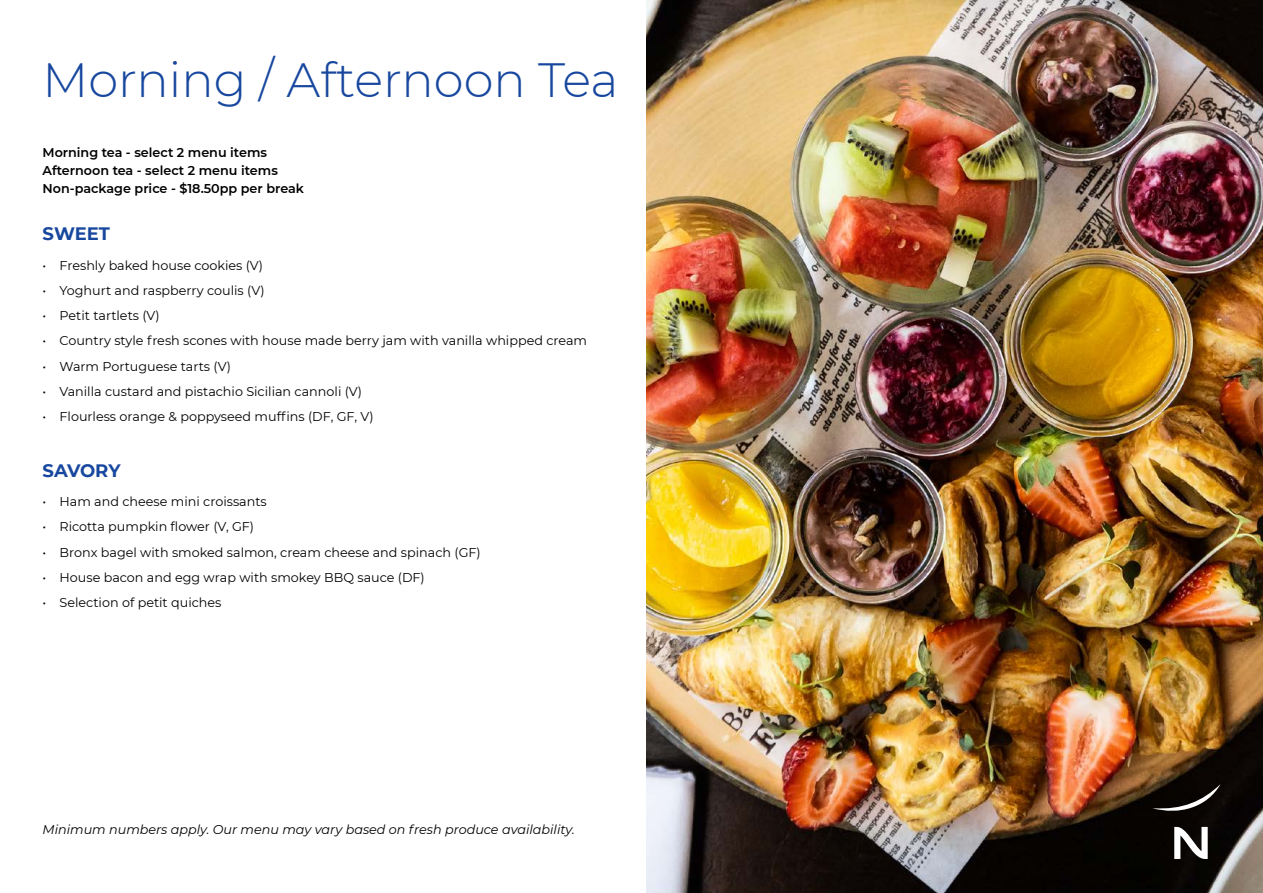
<style>
.page{position:relative;width:1263px;height:893px;background:#fff}
.page>*{position:absolute;margin:0;border:0;box-sizing:border-box;transform-origin:0 0}
.t1{font:300 48px "Montserrat";color:#17479e}
.t2{font:700 18px "Montserrat";color:#17479e}
.t3{font:12.75px "Montserrat";color:#000}
.t4{font:600 12.75px/18px "Montserrat";color:#000}
.t5{font:italic 12.75px "Montserrat";color:#000}
</style>
<div class="page">
<img style="left:646px;top:0;width:617px;height:893px">
<svg style="left:1152px;top:784px;width:68px;height:31px"></svg>
<svg style="left:1174px;top:827px;width:34px;height:32px"></svg>
<h1 class="t1" style="left:43px;top:48px;width:577px">Morning / Afternoon Tea</h1>
<p class="t4" style="left:43px;top:143px;width:263px">Morning tea - select 2 menu items<br>Afternoon tea - select 2 menu items<br>Non-package price - $18.50pp per break</p>
<h2 class="t2" style="left:43px;top:221px;width:69px">SWEET</h2>
<p class="t3" style="left:43px;top:256px;width:222px">• Freshly baked house cookies (V)</p>
<p class="t3" style="left:43px;top:281px;width:224px">• Yoghurt and raspberry coulis (V)</p>
<p class="t3" style="left:43px;top:307px;width:119px">• Petit tartlets (V)</p>
<p class="t3" style="left:43px;top:332px;width:546px">• Country style fresh scones with house made berry jam with vanilla whipped cream</p>
<p class="t3" style="left:43px;top:357px;width:190px">• Warm Portuguese tarts (V)</p>
<p class="t3" style="left:43px;top:383px;width:321px">• Vanilla custard and pistachio Sicilian cannoli (V)</p>
<p class="t3" style="left:43px;top:408px;width:333px">• Flourless orange &amp; poppyseed muffins (DF, GF, V)</p>
<h2 class="t2" style="left:43px;top:457px;width:80px">SAVORY</h2>
<p class="t3" style="left:43px;top:493px;width:226px">• Ham and cheese mini croissants</p>
<p class="t3" style="left:43px;top:518px;width:213px">• Ricotta pumpkin flower (V, GF)</p>
<p class="t3" style="left:43px;top:543px;width:440px">• Bronx bagel with smoked salmon, cream cheese and spinach (GF)</p>
<p class="t3" style="left:43px;top:569px;width:384px">• House bacon and egg wrap with smokey BBQ sauce (DF)</p>
<p class="t3" style="left:43px;top:594px;width:180px">• Selection of petit quiches</p>
<p class="t5" style="left:43px;top:821px;width:534px">Minimum numbers apply. Our menu may vary based on fresh produce availability.</p>
</div>
